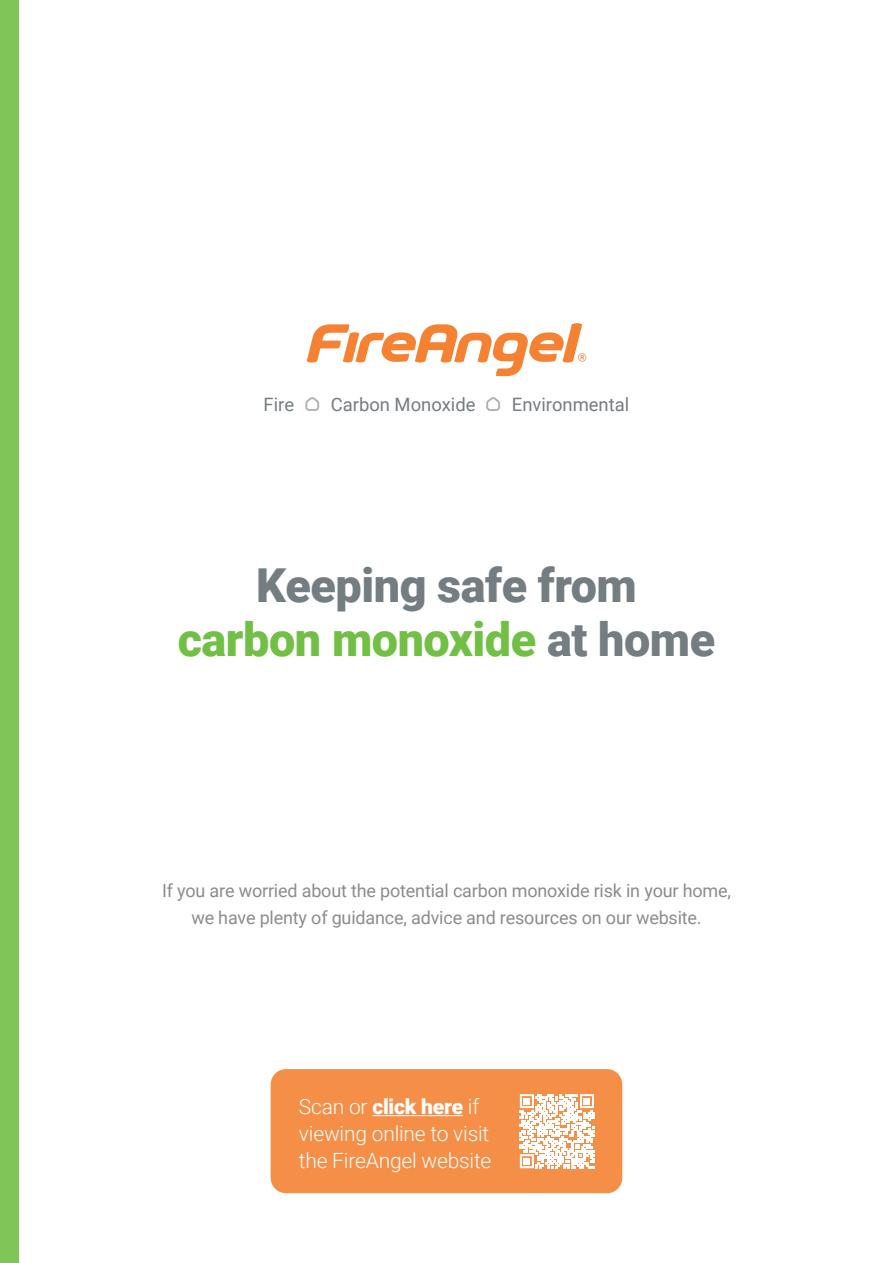
<style>
.page{position:relative;width:893px;height:1263px;background:#fff}
.page>*{position:absolute;margin:0;border:0;box-sizing:border-box;transform-origin:0 0}
.t1{font:900 46.8px/54.3px "Roboto";letter-spacing:-.01em;color:#737d82;text-align:center}
.t2{font:300 21px/27px "Roboto";letter-spacing:-.01em;color:#fff}
.t3{font:18.45px "Roboto";color:#737d82}
.t4{font:18px/27px "Roboto";letter-spacing:-.01em;color:#8a8c8f;text-align:center}
.s1{color:#71bf44}
.s2{font-weight:900}
</style>
<div class="page">
<div style="left:0;top:0;width:19px;height:1263px;background:#7fc557"></div>
<svg style="left:305px;top:397px;width:14px;height:14px"></svg>
<svg style="left:486px;top:397px;width:14px;height:14px"></svg>
<svg style="left:307px;top:323px;width:279px;height:53px"></svg>
<div style="left:271px;top:1069px;width:351px;height:124px;background:#f58e46;border-radius:15px"></div>
<hr style="left:372px;top:1115px;width:91px;height:1px;background:#fff">
<svg style="left:520px;top:1094px;width:74px;height:74px"></svg>
<p class="t3" style="left:264px;top:391px;width:32px">Fire</p>
<p class="t3" style="left:331px;top:391px;width:146px">Carbon Monoxide</p>
<p class="t3" style="left:512px;top:391px;width:119px">Environmental</p>
<p class="t1" style="left:178px;top:556px;width:539px">Keeping safe from<br><span class="s1">carbon monoxide</span> at home</p>
<p class="t4" style="left:162px;top:877px;width:570px">If you are worried about the potential carbon monoxide risk in your home, we have plenty of guidance, advice and resources on our website.</p>
<p class="t2" style="left:299px;top:1092px;width:194px">Scan or <span class="s2">click here</span> if viewing online to visit the FireAngel website</p>
</div>
